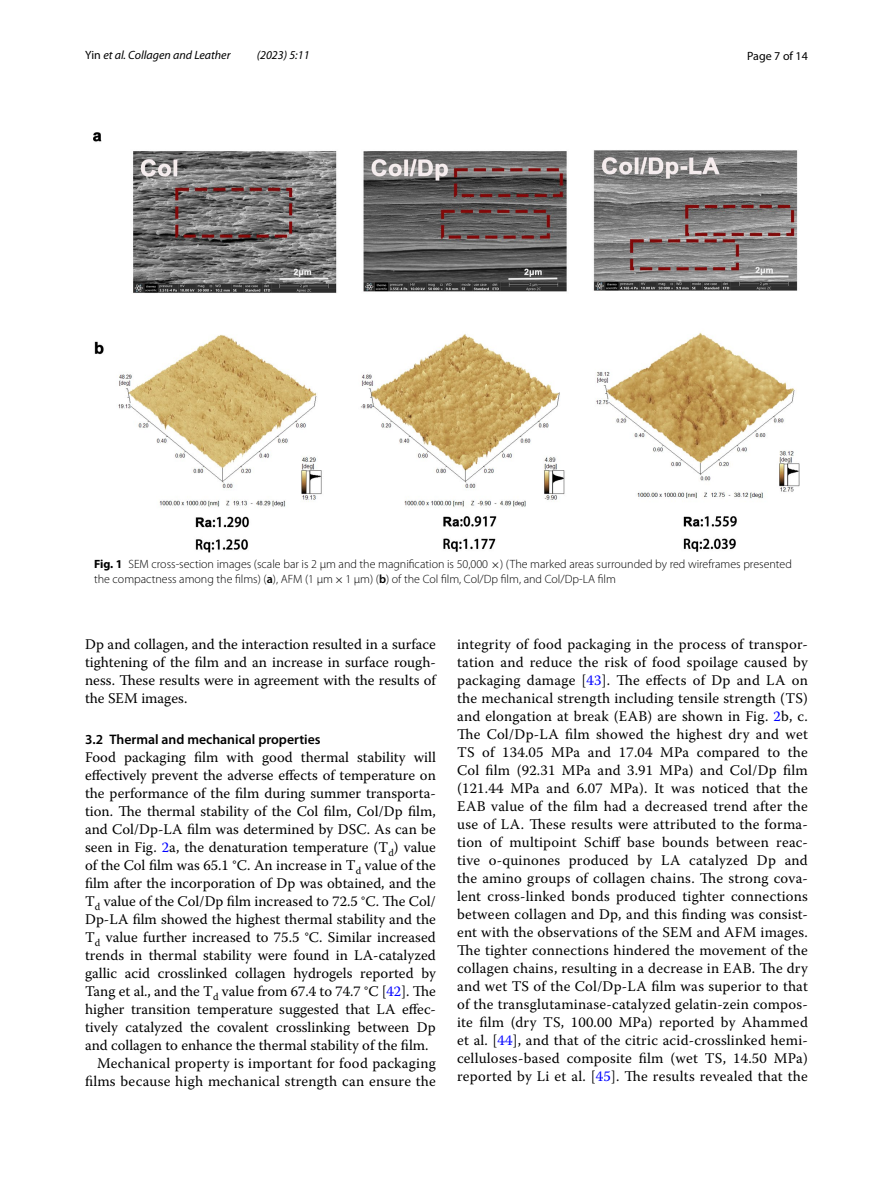
<style>
.page{position:relative;width:893px;height:1187px;background:#fff}
.page>*{position:absolute;margin:0;border:0;box-sizing:border-box;transform-origin:0 0}
.t1{font:14.7px/18px "Warnock Pro";color:#000;text-align:justify}
.t2{font:600 13.8px "Myriad Pro";color:#000}
.t3{font:300 12px/15px "Myriad Pro";color:#000}
.t4{font:italic 12px "Myriad Pro";color:#000}
.t5{font:12px "Myriad Pro";color:#000}
.s1{font-style:normal}
.s2{font-weight:700}
.s3{font-family:"MTSY";font-weight:400}
.s4{font-weight:600}
.s5{color:#00f}
</style>
<div class="page">
<img style="left:94px;top:133px;width:705px;height:419px">
<p class="t4" style="left:85px;top:48px;width:147px"><span class="s1">Yin</span> et al. Collagen and Leather</p>
<p class="t4" style="left:257px;top:48px;width:54px">(2023) 5:11</p>
<p class="t5" style="left:747px;top:48px;width:62px">Page 7 of 14</p>
<p class="t3" style="left:94px;top:556px;width:699px"><span class="s2">Fig. 1</span> SEM cross-section images (scale bar is 2 μm and the magnification is 50,000 <span class="s3">×</span>) (The marked areas surrounded by red wireframes presented the compactness among the films) (<span class="s4">a</span>), AFM (1 μm<span class="s3">×</span>1 μm) (<span class="s4">b</span>) of the Col film, Col/Dp film, and Col/Dp-LA film</p>
<p class="t1" style="left:85px;top:635px;width:352px">Dp and collagen, and the interaction resulted in a surface tightening of the film and an increase in surface rough&shy;ness. These results were in agreement with the results of the SEM images.</p>
<p class="t2" style="left:85px;top:730px;width:237px">3.2 Thermal and mechanical properties</p>
<p class="t1" style="left:85px;top:748px;width:352px">Food packaging film with good thermal stability will</p>
<p class="t1" style="left:85px;top:766px;width:352px">effectively prevent the adverse effects of temperature on</p>
<p class="t1" style="left:85px;top:784px;width:352px">the performance of the film during summer transporta-</p>
<p class="t1" style="left:85px;top:802px;width:352px">tion. The thermal stability of the Col film, Col/Dp film,</p>
<p class="t1" style="left:85px;top:820px;width:352px">and Col/Dp-LA film was determined by DSC. As can be</p>
<p class="t1" style="left:85px;top:838px;width:352px">seen in Fig. <span class="s5">2</span>a, the denaturation temperature (T<sub>d</sub>) value</p>
<p class="t1" style="left:85px;top:856px;width:352px">of the Col film was 65.1 °C. An increase in T<sub>d</sub> value of the</p>
<p class="t1" style="left:85px;top:874px;width:352px">film after the incorporation of Dp was obtained, and the</p>
<p class="t1" style="left:85px;top:892px;width:352px">T<sub>d</sub> value of the Col/Dp film increased to 72.5 °C. The Col/</p>
<p class="t1" style="left:85px;top:910px;width:352px">Dp-LA film showed the highest thermal stability and the</p>
<p class="t1" style="left:85px;top:928px;width:352px">T<sub>d</sub> value further increased to 75.5 °C. Similar increased</p>
<p class="t1" style="left:85px;top:946px;width:352px">trends in thermal stability were found in LA-catalyzed</p>
<p class="t1" style="left:85px;top:964px;width:352px">gallic acid crosslinked collagen hydrogels reported by</p>
<p class="t1" style="left:85px;top:982px;width:352px">Tang et al., and the T<sub>d</sub> value from 67.4 to 74.7 °C [<span class="s5">42</span>]. The</p>
<p class="t1" style="left:85px;top:1000px;width:352px">higher transition temperature suggested that LA effec-</p>
<p class="t1" style="left:85px;top:1018px;width:352px">tively catalyzed the covalent crosslinking between Dp</p>
<p class="t1" style="left:85px;top:1036px;width:345px">and collagen to enhance the thermal stability of the film.</p>
<p class="t1" style="left:97px;top:1054px;width:340px">Mechanical property is important for food packaging</p>
<p class="t1" style="left:85px;top:1072px;width:352px">films because high mechanical strength can ensure the</p>
<p class="t1" style="left:457px;top:635px;width:352px">integrity of food packaging in the process of transpor&shy;tation and reduce the risk of food spoilage caused by packaging damage [<span class="s5">43</span>]. The effects of Dp and LA on the mechanical strength including tensile strength (TS) and elongation at break (EAB) are shown in Fig. <span class="s5">2</span>b, c.<br>The Col/Dp-LA film showed the highest dry and wet TS of 134.05 MPa and 17.04 MPa compared to the Col film (92.31 MPa and 3.91 MPa) and Col/Dp film (121.44 MPa and 6.07 MPa). It was noticed that the EAB value of the film had a decreased trend after the use of LA. These results were attributed to the forma&shy;tion of multipoint Schiff base bounds between reac&shy;tive o-quinones produced by LA catalyzed Dp and the amino groups of collagen chains. The strong cova&shy;lent cross-linked bonds produced tighter connections between collagen and Dp, and this finding was consist&shy;ent with the observations of the SEM and AFM images.<br>The tighter connections hindered the movement of the collagen chains, resulting in a decrease in EAB. The dry and wet TS of the Col/Dp-LA film was superior to that of the transglutaminase-catalyzed gelatin-zein compos&shy;ite film (dry TS, 100.00 MPa) reported by Ahammed et al. [<span class="s5">44</span>], and that of the citric acid-crosslinked hemi&shy;celluloses-based composite film (wet TS, 14.50 MPa) reported by Li et al. [<span class="s5">45</span>]. The results revealed that the</p>
</div>
